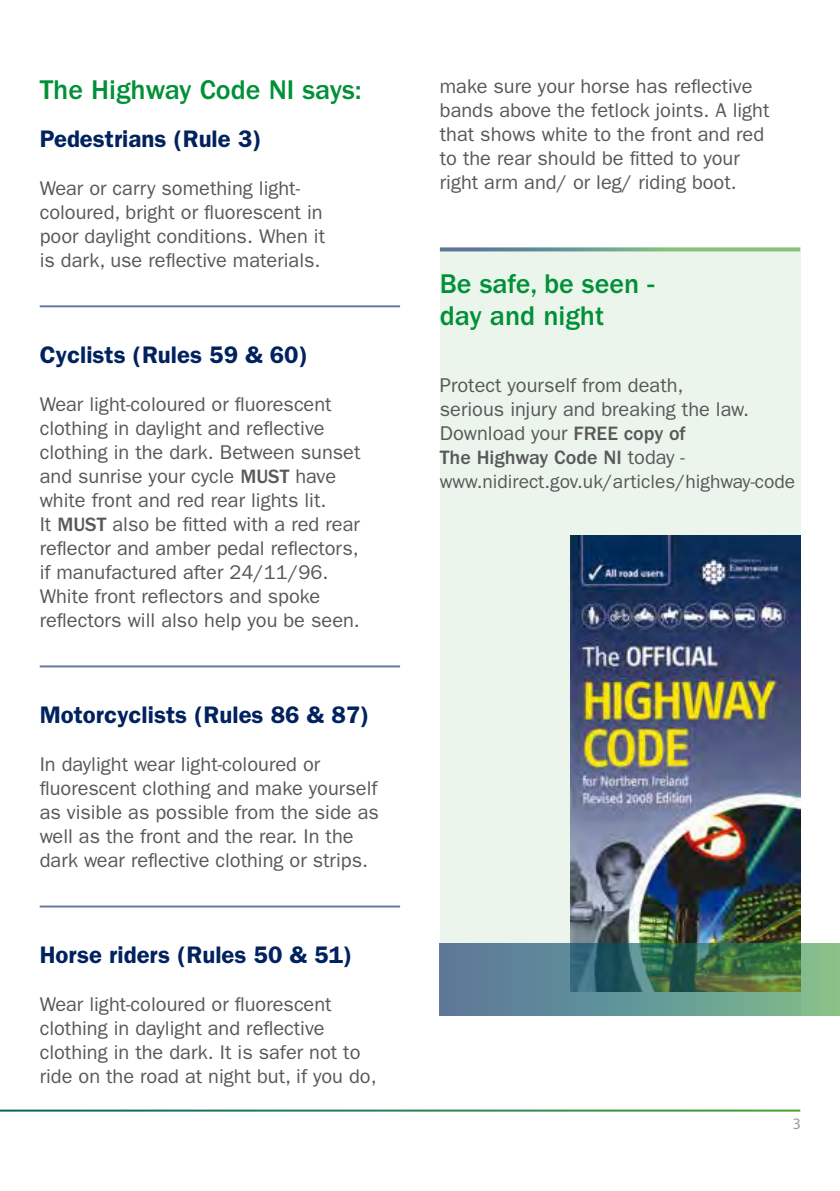
<style>
.page{position:relative;width:840px;height:1191px;background:#fff}
.page>*{position:absolute;margin:0;border:0;box-sizing:border-box;transform-origin:0 0}
.t1{font:500 28px/32px "ITC Franklin Gothic Std";color:#009037}
.t2{font:600 24px "ITC Franklin Gothic Std";color:#00225f}
.t3{font:20px/24px "ITC Franklin Gothic Std";color:#58585a}
.t4{font:19.2px "ITC Franklin Gothic Std";color:#58585a}
.t5{font:16px "Myriad Pro";color:#9c9e9f}
.s1{font-weight:500}
</style>
<div class="page">
<div style="left:439px;top:247px;width:360px;height:768px;background:#ecf5eb"></div>
<hr style="left:40px;top:905px;width:360px;height:2px;background:#00225f">
<hr style="left:40px;top:665px;width:360px;height:2px;background:#00225f">
<hr style="left:40px;top:305px;width:360px;height:2px;background:#00225f">
<svg style="left:439px;top:247px;width:360px;height:4px"></svg>
<img style="left:570px;top:535px;width:229px;height:408px">
<svg style="left:439px;top:943px;width:400px;height:72px"></svg>
<h3 class="t1" style="left:40px;top:74px;width:323px">The Highway Code NI says:</h3>
<p class="t2" style="left:40px;top:124px;width:223px">Pedestrians (Rule 3)</p>
<p class="t3" style="left:40px;top:176px;width:287px">Wear or carry something light&shy;coloured, bright or fuorescent in poor daylight conditions. When it is dark, use refective materials.</p>
<p class="t2" style="left:40px;top:340px;width:269px">Cyclists (Rules 59 &amp; 60)</p>
<p class="t3" style="left:40px;top:392px;width:322px">Wear light-coloured or fuorescent clothing in daylight and refective clothing in the dark. Between sunset and sunrise your cycle <span class="s1">MUST</span> have white front and red rear lights lit.<br>It <span class="s1">MUST</span> also be ftted with a red rear refector and amber pedal refectors, if manufactured after 24/11/96.<br>White front refectors and spoke refectors will also help you be seen.</p>
<p class="t2" style="left:40px;top:700px;width:331px">Motorcyclists (Rules 86 &amp; 87)</p>
<p class="t3" style="left:40px;top:752px;width:340px">In daylight wear light-coloured or fuorescent clothing and make yourself as visible as possible from the side as well as the front and the rear. In the dark wear refective clothing or strips.</p>
<p class="t2" style="left:40px;top:940px;width:314px">Horse riders (Rules 50 &amp; 51)</p>
<p class="t3" style="left:40px;top:992px;width:338px">Wear light-coloured or fuorescent clothing in daylight and refective clothing in the dark. It is safer not to ride on the road at night but, if you do,</p>
<p class="t3" style="left:439px;top:74px;width:331px">make sure your horse has refective bands above the fetlock joints. A light that shows white to the front and red to the rear should be ftted to your right arm and/ or leg/ riding boot.</p>
<h3 class="t1" style="left:439px;top:268px;width:216px">Be safe, be seen - day and night</h3>
<p class="t3" style="left:439px;top:373px;width:310px">Protect yourself from death, serious injury and breaking the law.<br>Download your <span class="s1">FREE copy of<br>The Highway Code NI</span> today -</p>
<p class="t4" style="left:439px;top:470px;width:357px">www.nidirect.gov.uk/articles/highway-code</p>
<p class="t5" style="left:792px;top:1114px;width:10px">3</p>
</div>
